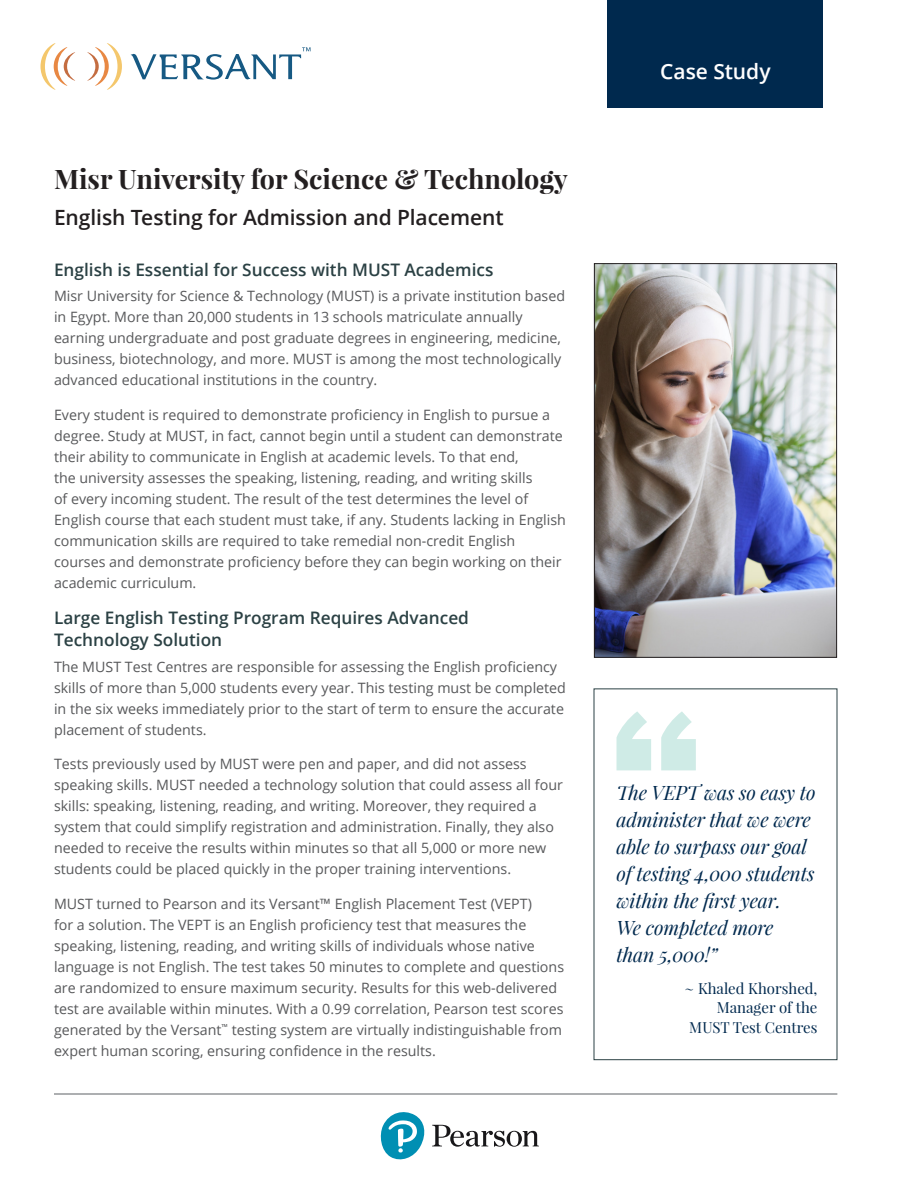
<style>
.page{position:relative;width:918px;height:1188px;background:#fff}
.page>*{position:absolute;margin:0;border:0;box-sizing:border-box;transform-origin:0 0}
.Title_header{font:700 27px "Playfair Display";color:#231f20}
.Title_Subheader{font:600 21px "Open Sans";letter-spacing:-.005em;color:#231f20}
.t1{font:600 21px "Open Sans";color:#fff}
.Quote_Body{font:italic 19.5px/27px "Playfair Display";letter-spacing:-.01em;color:#00294e}
.Body_Header{font:600 17.25px/22.5px "Open Sans";color:#2b4144}
.Quote_Author{font:15px "Playfair Display";color:#00294e}
.Body_Copy{font:14.25px/21px "Open Sans";color:#57585a}
</style>
<div class="page">
<div style="left:608px;top:0;width:216px;height:108px;background:#00294e"></div>
<svg style="left:87px;top:43px;width:35px;height:47px"></svg>
<svg style="left:40px;top:43px;width:35px;height:47px"></svg>
<svg style="left:131px;top:47px;width:180px;height:33px"></svg>
<svg style="left:380px;top:1112px;width:159px;height:48px"></svg>
<hr style="left:54px;top:1093px;width:783px;height:2px;background:#939598">
<img style="left:596px;top:265px;width:239px;height:391px">
<div style="left:594px;top:263px;width:243px;height:395px;border:1px solid #231f20"></div>
<svg style="left:616px;top:711px;width:80px;height:59px"></svg>
<p class="Title_header" style="left:54px;top:161px;width:515px">Misr University for Science &amp; Technology</p>
<p class="Title_Subheader" style="left:54px;top:203px;width:451px">English Testing for Admission and Placement</p>
<p class="Body_Header" style="left:54px;top:259px;width:441px">English is Essential for Success with MUST Academics</p>
<p class="Body_Copy" style="left:54px;top:285px;width:513px">Misr University for Science &amp; Technology (MUST) is a private institution based in Egypt. More than 20,000 students in 13 schools matriculate annually earning undergraduate and post graduate degrees in engineering, medicine, business, biotechnology, and more. MUST is among the most technologically advanced educational institutions in the country.</p>
<p class="Body_Copy" style="left:54px;top:404px;width:514px">Every student is required to demonstrate proficiency in English to pursue a degree. Study at MUST, in fact, cannot begin until a student can demonstrate their ability to communicate in English at academic levels. To that end,<br>the university assesses the speaking, listening, reading, and writing skills<br>of every incoming student. The result of the test determines the level of English course that each student must take, if any. Students lacking in English communication skills are required to take remedial non-credit English courses and demonstrate proficiency before they can begin working on their academic curriculum.</p>
<p class="Body_Header" style="left:54px;top:606px;width:417px">Large English Testing Program Requires Advanced<br>Technology Solution</p>
<p class="Body_Copy" style="left:54px;top:656px;width:514px">The MUST Test Centres are responsible for assessing the English proficiency skills of more than 5,000 students every year. This testing must be completed in the six weeks immediately prior to the start of term to ensure the accurate placement of students.</p>
<p class="Body_Copy" style="left:54px;top:753px;width:510px">Tests previously used by MUST were pen and paper, and did not assess speaking skills. MUST needed a technology solution that could assess all four skills: speaking, listening, reading, and writing. Moreover, they required a system that could simplify registration and administration. Finally, they also needed to receive the results within minutes so that all 5,000 or more new students could be placed quickly in the proper training interventions.</p>
<p class="Body_Copy" style="left:54px;top:893px;width:512px">MUST turned to Pearson and its Versant™ English Placement Test (VEPT)<br>for a solution. The VEPT is an English proficiency test that measures the speaking, listening, reading, and writing skills of individuals whose native language is not English. The test takes 50 minutes to complete and questions are randomized to ensure maximum security. Results for this web-delivered test are available within minutes. With a 0.99 correlation, Pearson test scores generated by the Versant<sup>™</sup> testing system are virtually indistinguishable from expert human scoring, ensuring confidence in the results.</p>
<h2 class="t1" style="left:660px;top:57px;width:112px">Case Study</h2>
<p class="Quote_Body" style="left:616px;top:779px;width:201px">The VEPT was so easy to administer that we were able to surpass our goal of testing 4,000 students within the first year.</p>
<p class="Quote_Body" style="left:616px;top:914px;width:159px">We completed more</p>
<p class="Quote_Body" style="left:616px;top:941px;width:103px">than 5,000!”</p>
<p class="Quote_Author" style="left:685px;top:979px;width:135px">~ Khaled Khorshed,</p>
<p class="Quote_Author" style="left:717px;top:998px;width:102px">Manager of the</p>
<p class="Quote_Author" style="left:689px;top:1018px;width:130px">MUST Test Centres</p>
</div>
